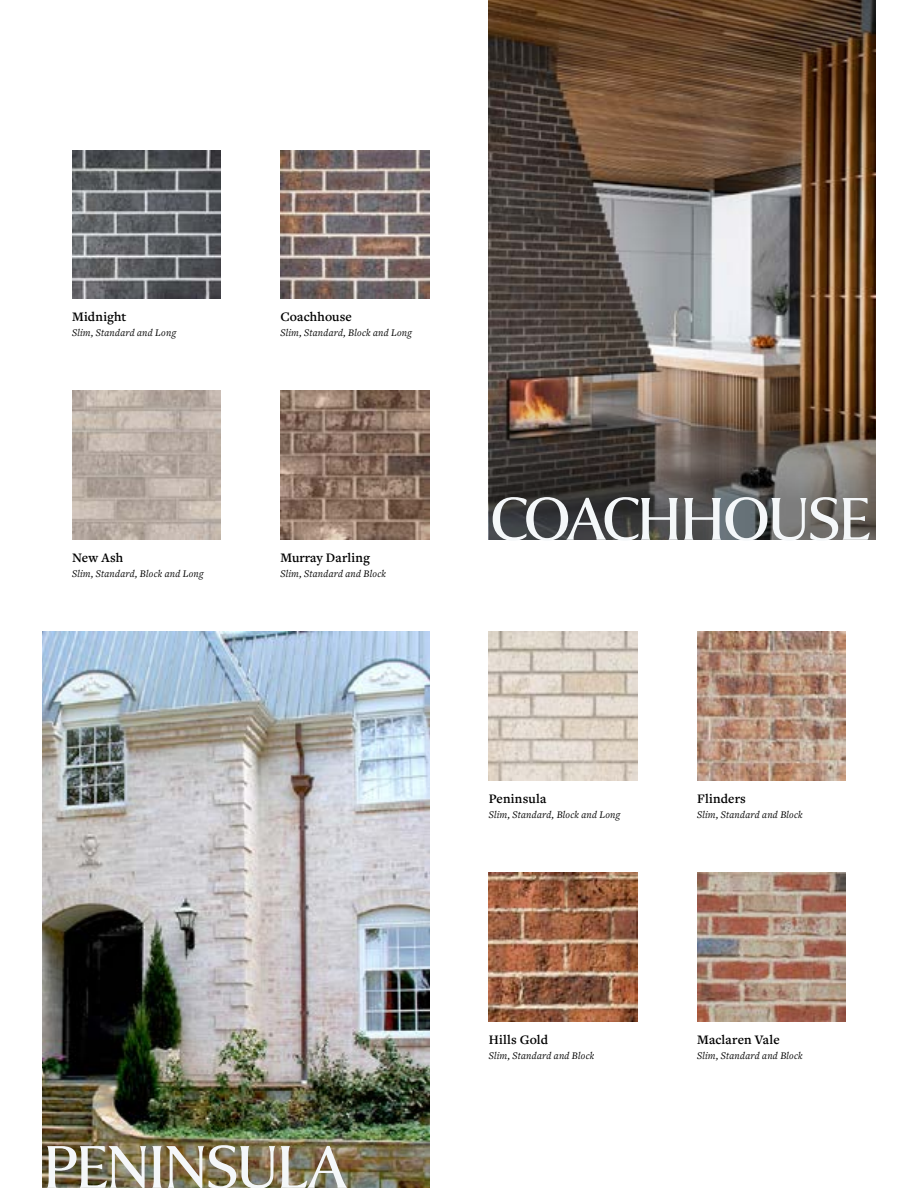
<style>
.page{position:relative;width:918px;height:1188px;background:#fff}
.page>*{position:absolute;margin:0;border:0;box-sizing:border-box;transform-origin:0 0}
.t1{font:66px "Collier";letter-spacing:-.05em;color:#f4f7f9}
.t2{font:600 13.5px "Freight Text Pro";letter-spacing:.01em;color:#000}
.t3{font:italic 10.5px "Freight Text Pro";letter-spacing:.015em;color:#000}
</style>
<div class="page">
<img style="left:489px;top:0;width:387px;height:355px">
<img style="left:489px;top:355px;width:387px;height:185px">
<img style="left:72px;top:150px;width:149px;height:149px">
<img style="left:280px;top:150px;width:149px;height:149px">
<img style="left:72px;top:391px;width:149px;height:149px">
<img style="left:280px;top:391px;width:149px;height:149px">
<img style="left:697px;top:632px;width:149px;height:149px">
<img style="left:489px;top:632px;width:149px;height:149px">
<img style="left:697px;top:872px;width:149px;height:149px">
<img style="left:489px;top:872px;width:149px;height:149px">
<img style="left:42px;top:632px;width:387px;height:556px">
<p class="t2" style="left:72px;top:308px;width:56px">Midnight</p>
<p class="t3" style="left:72px;top:325px;width:106px">Slim, Standard and Long</p>
<p class="t2" style="left:280px;top:308px;width:73px">Coachhouse</p>
<p class="t3" style="left:280px;top:325px;width:133px">Slim, Standard, Block and Long</p>
<p class="t2" style="left:72px;top:549px;width:53px">New Ash</p>
<p class="t3" style="left:72px;top:566px;width:133px">Slim, Standard, Block and Long</p>
<p class="t2" style="left:280px;top:549px;width:91px">Murray Darling</p>
<p class="t3" style="left:280px;top:566px;width:107px">Slim, Standard and Block</p>
<h1 class="t1" style="left:490px;top:480px;width:383px">COACHHOUSE</h1>
<p class="t2" style="left:489px;top:790px;width:59px">Peninsula</p>
<p class="t3" style="left:489px;top:807px;width:133px">Slim, Standard, Block and Long</p>
<p class="t2" style="left:697px;top:790px;width:50px">Flinders</p>
<p class="t3" style="left:697px;top:807px;width:107px">Slim, Standard and Block</p>
<h1 class="t1" style="left:42px;top:1128px;width:307px">PENINSULA</h1>
<p class="t2" style="left:489px;top:1031px;width:61px">Hills Gold</p>
<p class="t3" style="left:489px;top:1049px;width:107px">Slim, Standard and Block</p>
<p class="t2" style="left:697px;top:1031px;width:84px">Maclaren Vale</p>
<p class="t3" style="left:697px;top:1049px;width:107px">Slim, Standard and Block</p>
</div>
